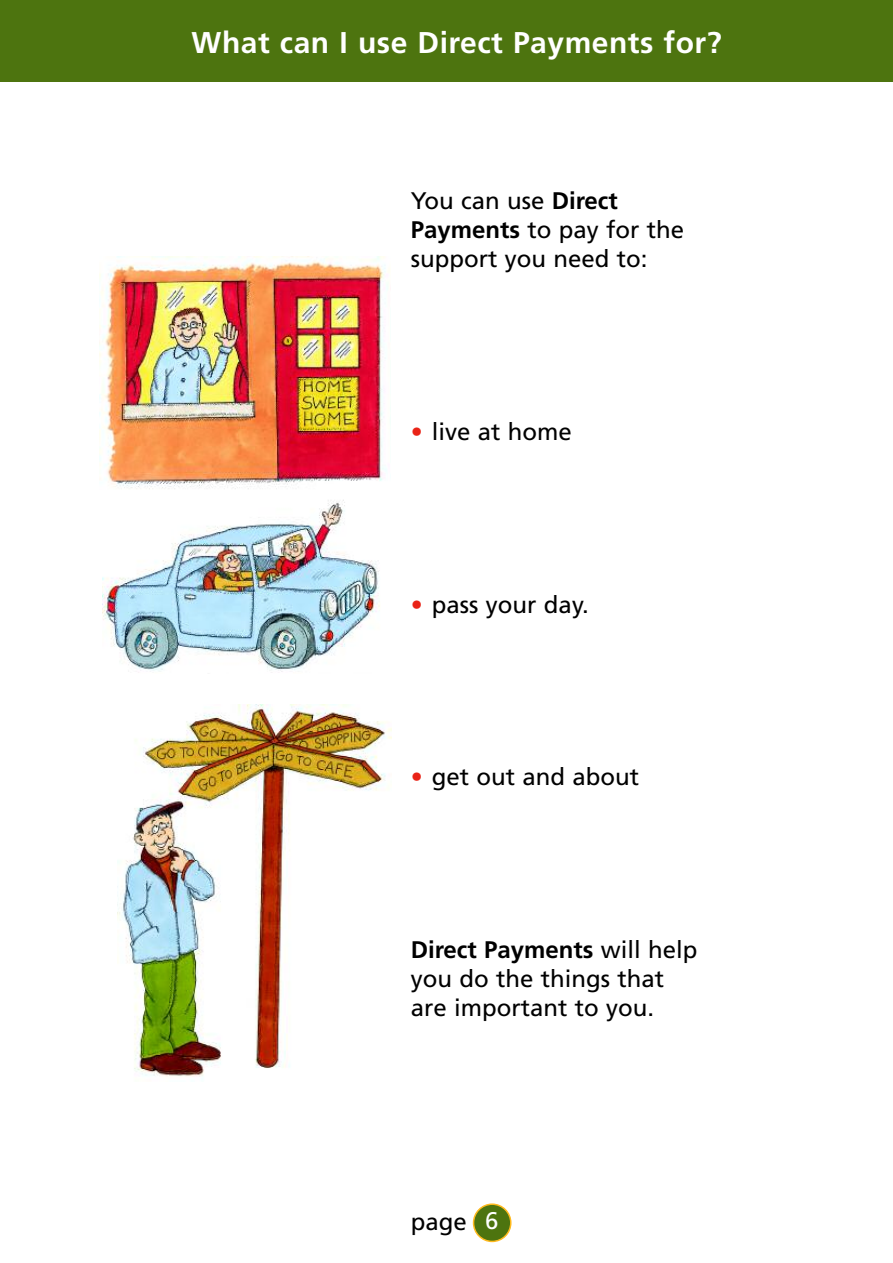
<style>
.page{position:relative;width:893px;height:1263px;background:#fff}
.page>*{position:absolute;margin:0;border:0;box-sizing:border-box;transform-origin:0 0}
.t1{font:700 30px "Frutiger";letter-spacing:.015em;color:#fff}
.t2{font:24px/28.8px "Frutiger";color:#000}
.t3{font:24px "Frutiger";color:#fff}
.s1{font-weight:700}
.s2{color:#e92317}
</style>
<div class="page">
<svg style="left:473px;top:1203px;width:38px;height:39px"></svg>
<div style="left:0;top:0;width:893px;height:82px;background:#4d740f"></div>
<img style="left:100px;top:256px;width:291px;height:233px">
<img style="left:103px;top:500px;width:277px;height:173px">
<img style="left:118px;top:705px;width:274px;height:372px">
<p class="t1" style="left:191px;top:31px;width:532px">What can I use Direct Payments for?</p>
<p class="t2" style="left:411px;top:188px;width:275px">You can use <span class="s1">Direct<br>Payments</span> to pay for the support you need to:</p>
<p class="t2" style="left:411px;top:419px;width:163px"><span class="s2">•</span> live at home</p>
<p class="t2" style="left:411px;top:592px;width:180px"><span class="s2">•</span> pass your day.</p>
<p class="t2" style="left:411px;top:764px;width:230px"><span class="s2">•</span> get out and about</p>
<p class="t2" style="left:411px;top:937px;width:288px"><span class="s1">Direct Payments</span> will help you do the things that are important to you.</p>
<p class="t2" style="left:411px;top:1209px;width:58px">page</p>
<p class="t3" style="left:485px;top:1211px;width:15px">6</p>
</div>
